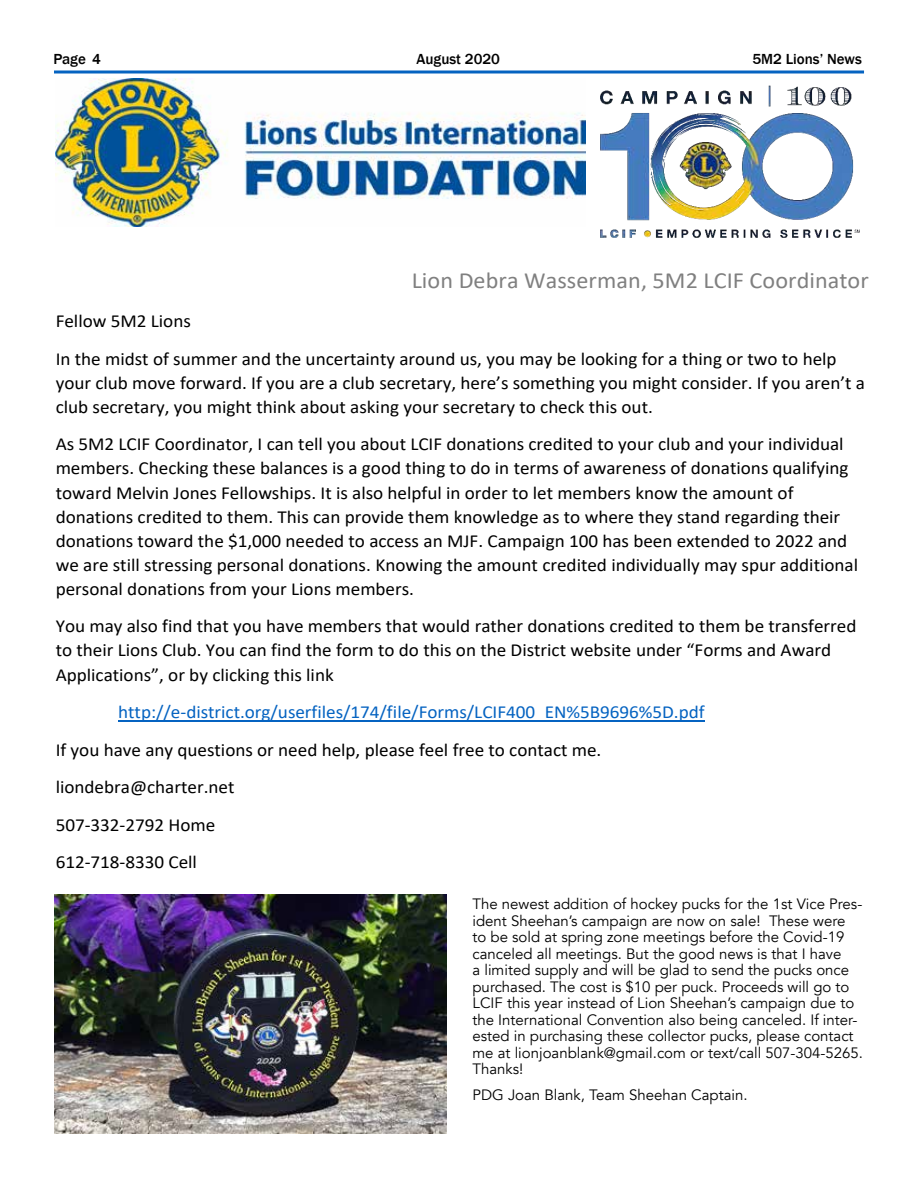
<style>
.page{position:relative;width:918px;height:1188px;background:#fff}
.page>*{position:absolute;margin:0;border:0;box-sizing:border-box;transform-origin:0 0}
.t1{font:23.25px "Calibri";letter-spacing:.005em;color:#808080;scale:1.04 1}
.t2{font:18.45px/24.2px "Calibri";color:#000;scale:1.04 1}
.t3{font:18.45px "Calibri";color:#0563c1;scale:1.04 1}
.t4{font:15px/16.5px "Avenir";color:#000}
.t5{font:500 15px "Franklin Gothic";color:#000}
</style>
<div class="page">
<svg style="left:54px;top:70px;width:810px;height:4px;background:#4389d0"></svg>
<img style="left:54px;top:894px;width:393px;height:240px">
<hr style="left:118px;top:721px;width:587px;height:1px;background:#0563c1">
<img style="left:56px;top:78px;width:530px;height:149px">
<img style="left:600px;top:85px;width:260px;height:153px">
<p class="t5" style="left:53px;top:50px;width:49px">Page 4</p>
<p class="t5" style="left:417px;top:50px;width:85px">August 2020</p>
<p class="t5" style="left:752px;top:50px;width:111px">5M2 Lions’ News</p>
<p class="t1" style="left:412px;top:264px;width:441px">Lion Debra Wasserman, 5M2 LCIF Coordinator</p>
<p class="t2" style="left:56px;top:302px;width:752px;line-height:37.7px">Fellow 5M2 Lions<br>In the midst of summer and the uncertainty around us, you may be looking for a thing or two to help</p>
<p class="t2" style="left:56px;top:370px;width:780px">your club move forward. If you are a club secretary, here’s something you might consider. If you aren’t a club secretary, you might think about asking your secretary to check this out.</p>
<p class="t2" style="left:56px;top:432px;width:773px">As 5M2 LCIF Coordinator, I can tell you about LCIF donations credited to your club and your individual members. Checking these balances is a good thing to do in terms of awareness of donations qualifying toward Melvin Jones Fellowships. It is also helpful in order to let members know the amount of donations credited to them. This can provide them knowledge as to where they stand regarding their donations toward the $1,000 needed to access an MJF. Campaign 100 has been extended to 2022 and we are still stressing personal donations. Knowing the amount credited individually may spur additional personal donations from your Lions members.</p>
<p class="t2" style="left:56px;top:614px;width:771px">You may also find that you have members that would rather donations credited to them be transferred to their Lions Club. You can find the form to do this on the District website under “Forms and Award<br>Applications”, or by clicking this link</p>
<p class="t3" style="left:118px;top:700px;width:565px">http://e-district.org/userfiles/174/file/Forms/LCIF400_EN%5B9696%5D.pdf</p>
<p class="t2" style="left:56px;top:730px;width:526px;line-height:37.5px">If you have any questions or need help, please feel free to contact me. liondebra@charter.net<br>507-332-2792 Home<br>612-718-8330 Cell</p>
<p class="t4" style="left:472px;top:896px;width:392px">The newest addition of hockey pucks for the 1st Vice Pres&shy;ident Sheehan’s campaign are now on sale! These were<br>to be sold at spring zone meetings before the Covid-19 canceled all meetings. But the good news is that I have<br>a limited supply and will be glad to send the pucks once purchased. The cost is $10 per puck. Proceeds will go to LCIF this year instead of Lion Sheehan’s campaign due to the International Convention also being canceled. If inter&shy;ested in purchasing these collector pucks, please contact me at lionjoanblank@gmail.com or text/call 507-304-5265.<br>Thanks!</p>
<p class="t4" style="left:472px;top:1086px;width:277px">PDG Joan Blank, Team Sheehan Captain.</p>
</div>
